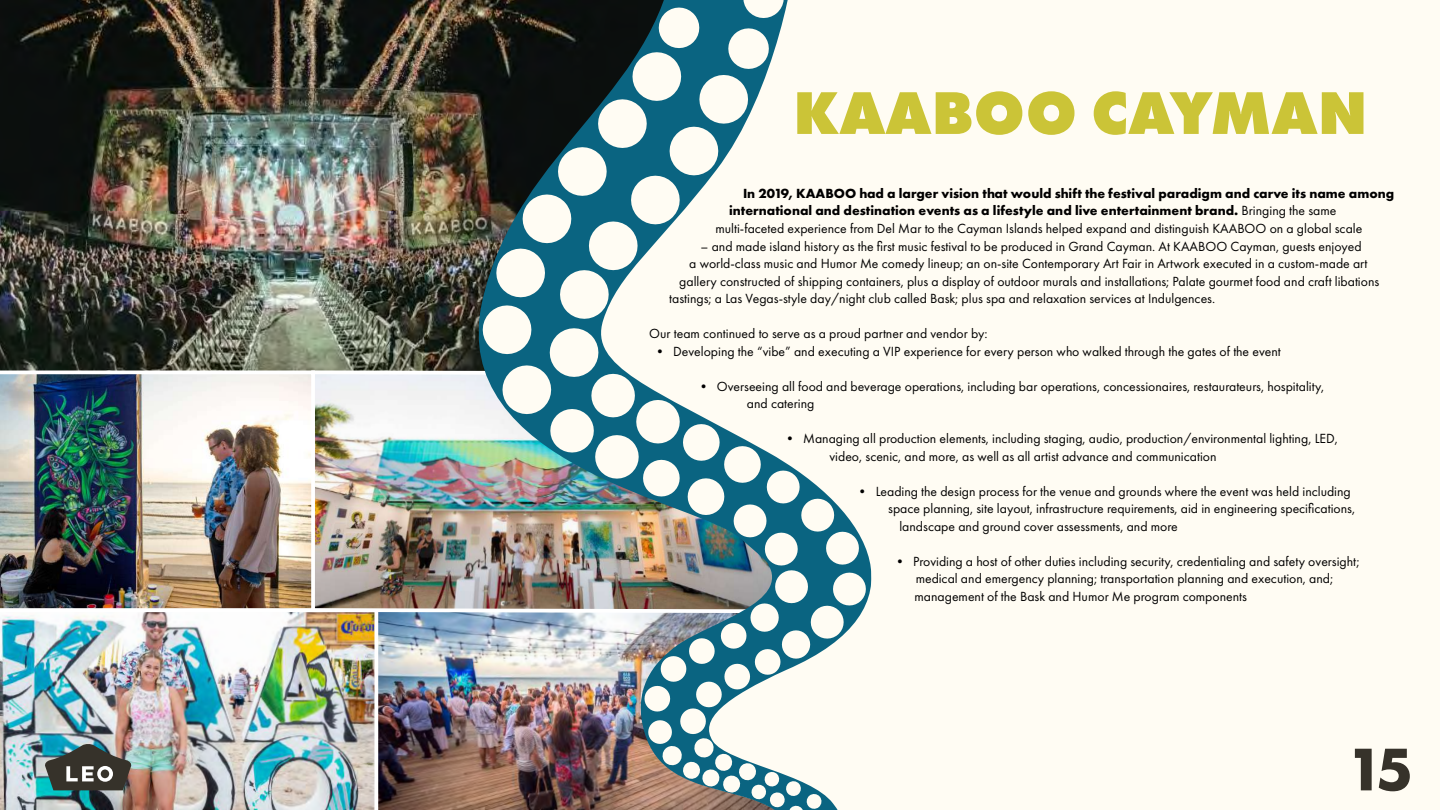
<style>
.page{position:relative;width:1440px;height:810px;background:#fffcf3}
.page>*{position:absolute;margin:0;border:0;box-sizing:border-box;transform-origin:0 0}
.t1{font:800 62.5px "Futura PT";color:#cbc437}
.t2{font:700 62.5px "Futura PT";color:#36322a}
.t3{font:13.75px/17.5px "Futura PT";color:#000}
.t4{font:700 13.75px "Futura PT";color:#000}
.s1{font-weight:400}
</style>
<div class="page">
<img style="left:0;top:612px;width:374px;height:198px">
<img style="left:374px;top:615px;width:102px;height:195px">
<img style="left:0;top:0;width:476px;height:371px">
<img style="left:309px;top:369px;width:167px;height:246px">
<img style="left:0;top:371px;width:315px;height:241px">
<img style="left:476px;top:0;width:396px;height:810px">
<img style="left:44px;top:744px;width:88px;height:46px">
<div style="left:101px;top:769px;width:8px;height:9px;background:#36322a;border-radius:50%"></div>
<h1 class="t1" style="left:793px;top:73px;width:576px">KAABOO CAYMAN</h1>
<p class="t4" style="left:743px;top:185px;width:653px">In 2019, KAABOO had a larger vision that would shift the festival paradigm and carve its name among</p>
<p class="t4" style="left:729px;top:202px;width:609px">international and destination events as a lifestyle and live entertainment brand. <span class="s1">Bringing the same</span></p>
<p class="t3" style="left:716px;top:220px;width:648px">multi-faceted experience from Del Mar to the Cayman Islands helped expand and distinguish KAABOO on a global scale</p>
<p class="t3" style="left:700px;top:237px;width:663px">– and made island history as the first music festival to be produced in Grand Cayman. At KAABOO Cayman, guests enjoyed</p>
<p class="t3" style="left:689px;top:255px;width:680px">a world-class music and Humor Me comedy lineup; an on-site Contemporary Art Fair in Artwork executed in a custom-made art</p>
<p class="t3" style="left:679px;top:272px;width:702px">gallery constructed of shipping containers, plus a display of outdoor murals and installations; Palate gourmet food and craft libations</p>
<p class="t3" style="left:669px;top:290px;width:548px">tastings; a Las Vegas-style day/night club called Bask; plus spa and relaxation services at Indulgences.</p>
<p class="t3" style="left:649px;top:325px;width:340px">Our team continued to serve as a proud partner and vendor by:</p>
<p class="t3" style="left:653px;top:342px;width:629px">• Developing the “vibe” and executing a VIP experience for every person who walked through the gates of the event</p>
<p class="t3" style="left:747px;top:377px;width:579px;text-indent:-50px">• Overseeing all food and beverage operations, including bar operations, concessionaires, restaurateurs, hospitality, and catering</p>
<p class="t3" style="left:829px;top:430px;width:510px;text-indent:-46px">• Managing all production elements, including staging, audio, production/environmental lighting, LED, video, scenic, and more, as well as all artist advance and communication</p>
<p class="t3" style="left:856px;top:482px;width:497px">• Leading the design process for the venue and grounds where the event was held including</p>
<p class="t3" style="left:888px;top:500px;width:469px">space planning, site layout, infrastructure requirements, aid in engineering specifications,</p>
<p class="t3" style="left:899px;top:517px;width:280px">landscape and ground cover assessments, and more</p>
<p class="t3" style="left:914px;top:552px;width:447px;text-indent:-21px">• Providing a host of other duties including security, credentialing and safety oversight; medical and emergency planning; transportation planning and execution, and; management of the Bask and Humor Me program components</p>
<h1 class="t2" style="left:1346px;top:729px;width:69px">15</h1>
</div>
